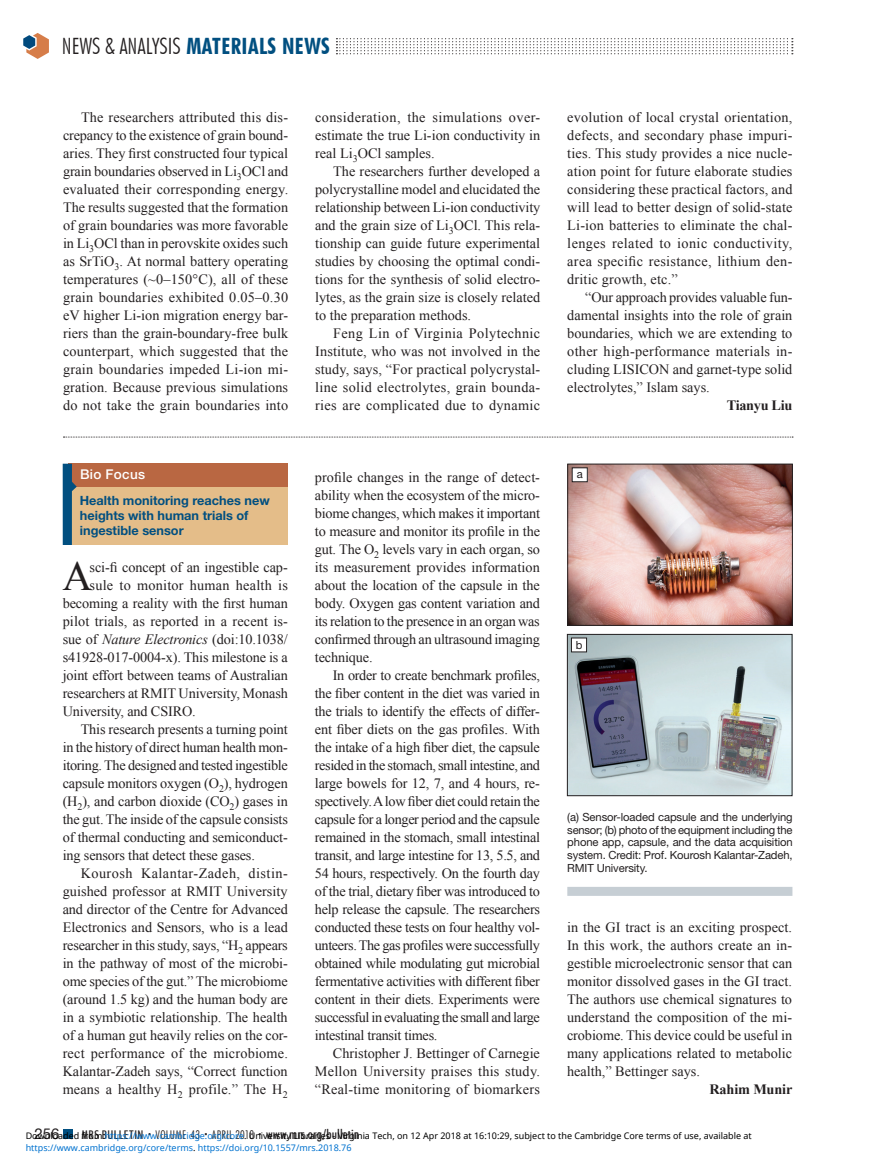
<style>
.page{position:relative;width:878px;height:1175px;background:#fff}
.page>*{position:absolute;margin:0;border:0;box-sizing:border-box;transform-origin:0 0}
.Drop_Cap{font:41.4px "Times New Roman";color:#231f20}
.t1{font:300 condensed 22.5px "Futura BT";color:#231f20}
.t2{font:15px "Helvetica Neue LT Std";color:#231f20}
.Body_Text_9_5_x_12_F{font:14.25px/18px "Times New Roman";color:#231f20;text-align:justify}
.Drop_Cap-2{font:14.25px "Times New Roman";letter-spacing:-.01em;color:#231f20}
.Drop_Cap-3{font:14.25px "Times New Roman";letter-spacing:.01em;color:#231f20}
.Drop_Cap-4{font:14.25px "Times New Roman";letter-spacing:.015em;color:#231f20}
.author{font:700 14.25px "Times New Roman";letter-spacing:-.01em;color:#231f20}
.t3{font:500 condensed 13.5px "Futura BT";letter-spacing:.01em;color:#231f20}
.FOCUS{font:500 13.5px "Helvetica Neue LT Std";letter-spacing:.02em;color:#fff}
.t4{font:700 12.75px/15px "Helvetica Neue LT Std";color:#014f80}
.Body_Text_9_5_x_12_F-2{font:11.25px/12.8px "Helvetica Neue LT Std";letter-spacing:-.01em;color:#231f20;text-align:justify}
.t5{font:9px "Noto Sans";color:#000}
.t6{font:9px "Noto Sans";color:#0172cf}
.s1{font-weight:700;color:#014f80}
.s2{font-style:italic}
.s3{font-size:12px}
.s4{font-weight:300;font-size:7.5px}
.s5{font-weight:300;font-size:12px}
.s6{color:#0172cf}
.s7{color:#000}
</style>
<div class="page">
<svg style="left:336px;top:38px;width:456px;height:16px"></svg>
<svg style="left:23px;top:33px;width:26px;height:26px"></svg>
<div style="left:64px;top:1130px;width:9px;height:8px;background:#014f80"></div>
<div style="left:65px;top:465px;width:223px;height:79px;background:#e4bd89"></div>
<div style="left:68px;top:464px;width:220px;height:23px;background:#b96742"></div>
<svg style="left:63px;top:464px;width:14px;height:81px"></svg>
<div style="left:567px;top:886px;width:225px;height:10px;background:#c6ced4"></div>
<img style="left:569px;top:466px;width:221px;height:158px">
<div style="left:567px;top:464px;width:225px;height:162px;border:1px solid #231f20"></div>
<img style="left:569px;top:636px;width:221px;height:158px">
<div style="left:567px;top:634px;width:225px;height:162px;border:1px solid #231f20"></div>
<svg style="left:63px;top:436px;width:730px;height:1px"></svg>
<div style="left:572px;top:468px;width:15px;height:14px;background:#fff"></div>
<div style="left:572px;top:467px;width:15px;height:15px;border:1px solid #231f20"></div>
<div style="left:571px;top:638px;width:15px;height:14px;background:#fff"></div>
<div style="left:571px;top:637px;width:16px;height:15px;border:1px solid #231f20"></div>
<h2 class="t1" style="left:62px;top:32px;width:269px">NEWS &amp; ANALYSIS <span class="s1">MATERIALS NEWS</span></h2>
<p class="Body_Text_9_5_x_12_F" style="left:63px;top:108px;width:227px;text-indent:18px">The researchers attributed this dis&shy;crepancy to the existence of grain bound&shy;aries. They first constructed four typical grain boundaries observed in Li<sub>3</sub>OCl and evaluated their corresponding energy.<br>The results suggested that the formation of grain boundaries was more favorable in Li<sub>3</sub>OCl than in perovskite oxides such as SrTiO<sub>3</sub>. At normal battery operating temperatures (~0–150°C), all of these grain boundaries exhibited 0.05–0.30 eV higher Li-ion migration energy bar&shy;riers than the grain-boundary-free bulk counterpart, which suggested that the grain boundaries impeded Li-ion mi&shy;gration. Because previous simulations do not take the grain boundaries into</p>
<p class="Body_Text_9_5_x_12_F" style="left:315px;top:108px;width:227px">consideration, the simulations over&shy;estimate the true Li-ion conductivity in real Li<sub>3</sub>OCl samples.</p>
<p class="Body_Text_9_5_x_12_F" style="left:315px;top:162px;width:227px;text-indent:18px">The researchers further developed a polycrystalline model and elucidated the relationship between Li-ion conductivity and the grain size of Li<sub>3</sub>OCl. This rela&shy;tionship can guide future experimental studies by choosing the optimal condi&shy;tions for the synthesis of solid electro&shy;lytes, as the grain size is closely related to the preparation methods.</p>
<p class="Body_Text_9_5_x_12_F" style="left:315px;top:324px;width:226px;text-indent:18px">Feng Lin of Virginia Polytechnic Institute, who was not involved in the study, says, “For practical polycrystal&shy;line solid electrolytes, grain bounda&shy;ries are complicated due to dynamic</p>
<p class="FOCUS" style="left:80px;top:466px;width:66px">Bio Focus</p>
<p class="t4" style="left:80px;top:492px;width:191px">Health monitoring reaches new heights with human trials of ingestible sensor</p>
<p class="Drop_Cap" style="left:62px;top:548px;width:31px">A</p>
<p class="Drop_Cap-2" style="left:90px;top:557px;width:200px">sci-fi concept of an ingestible cap-</p>
<p class="Drop_Cap-4" style="left:90px;top:575px;width:200px">sule to monitor human health is</p>
<p class="Drop_Cap-2" style="left:63px;top:593px;width:226px">becoming a reality with the first human</p>
<p class="Drop_Cap-3" style="left:63px;top:611px;width:227px">pilot trials, as reported in a recent is-</p>
<p class="Drop_Cap-2" style="left:63px;top:629px;width:227px">sue of <span class="s2">Nature Electronics</span> (doi:10.1038/</p>
<p class="Drop_Cap-2" style="left:63px;top:647px;width:227px">s41928-017-0004-x). This milestone is a</p>
<p class="Drop_Cap-2" style="left:63px;top:665px;width:227px">joint effort between teams of Australian</p>
<p class="Drop_Cap-2" style="left:63px;top:683px;width:227px">researchers at RMIT University, Monash</p>
<p class="Drop_Cap-2" style="left:63px;top:701px;width:135px">University, and CSIRO.</p>
<p class="Body_Text_9_5_x_12_F" style="left:63px;top:720px;width:227px;text-indent:18px">This research presents a turning point in the history of direct human health mon&shy;itoring. The designed and tested ingestible capsule monitors oxygen (O<sub>2</sub>), hydrogen (H<sub>2</sub>), and carbon dioxide (CO<sub>2</sub>) gases in the gut. The inside of the capsule consists of thermal conducting and semiconduct&shy;ing sensors that detect these gases.</p>
<p class="Body_Text_9_5_x_12_F" style="left:63px;top:864px;width:227px;text-indent:18px">Kourosh Kalantar-Zadeh, distin&shy;guished professor at RMIT University and director of the Centre for Advanced Electronics and Sensors, who is a lead researcher in this study, says, “H<sub>2</sub> appears in the pathway of most of the microbi&shy;ome species of the gut.” The microbiome (around 1.5 kg) and the human body are in a symbiotic relationship. The health of a human gut heavily relies on the cor&shy;rect performance of the microbiome.<br>Kalantar-Zadeh says, “Correct function means a healthy H<sub>2</sub> profile.” The H<sub>2</sub></p>
<p class="Body_Text_9_5_x_12_F" style="left:315px;top:468px;width:227px">profile changes in the range of detect&shy;ability when the ecosystem of the micro&shy;biome changes, which makes it important to measure and monitor its profile in the gut. The O<sub>2</sub> levels vary in each organ, so its measurement provides information about the location of the capsule in the body. Oxygen gas content variation and its relation to the presence in an organ was confirmed through an ultrasound imaging technique.</p>
<p class="Body_Text_9_5_x_12_F" style="left:315px;top:666px;width:227px;text-indent:18px">In order to create benchmark profiles, the fiber content in the diet was varied in the trials to identify the effects of differ&shy;ent fiber diets on the gas profiles. With the intake of a high fiber diet, the capsule resided in the stomach, small intestine, and large bowels for 12, 7, and 4 hours, re&shy;spectively. A low fiber diet could retain the capsule for a longer period and the capsule remained in the stomach, small intestinal transit, and large intestine for 13, 5.5, and 54 hours, respectively. On the fourth day of the trial, dietary fiber was introduced to help release the capsule. The researchers conducted these tests on four healthy vol&shy;unteers. The gas profiles were successfully obtained while modulating gut microbial fermentative activities with different fiber content in their diets. Experiments were successful in evaluating the small and large intestinal transit times.</p>
<p class="Body_Text_9_5_x_12_F" style="left:315px;top:1044px;width:227px;text-indent:18px">Christopher J. Bettinger of Carnegie Mellon University praises this study. “Real-time monitoring of biomarkers</p>
<p class="Body_Text_9_5_x_12_F" style="left:567px;top:108px;width:227px">evolution of local crystal orientation, defects, and secondary phase impuri&shy;ties. This study provides a nice nucle&shy;ation point for future elaborate studies considering these practical factors, and will lead to better design of solid-state Li-ion batteries to eliminate the chal&shy;lenges related to ionic conductivity, area specific resistance, lithium den&shy;dritic growth, etc.”</p>
<p class="Body_Text_9_5_x_12_F" style="left:567px;top:288px;width:227px;text-indent:18px">“Our approach provides valuable fun&shy;damental insights into the role of grain boundaries, which we are extending to other high-performance materials in&shy;cluding LISICON and garnet-type solid electrolytes,” Islam says.</p>
<p class="author" style="left:726px;top:395px;width:67px">Tianyu Liu</p>
<p class="Body_Text_9_5_x_12_F-2" style="left:576px;top:467px;width:8px">a</p>
<p class="Body_Text_9_5_x_12_F-2" style="left:575px;top:638px;width:8px">b</p>
<p class="Body_Text_9_5_x_12_F-2" style="left:567px;top:810px;width:227px">(a) Sensor-loaded capsule and the underlying sensor; (b) photo of the equipment including the phone app, capsule, and the data acquisition system. Credit: Prof. Kourosh Kalantar-Zadeh, RMIT University.</p>
<p class="Body_Text_9_5_x_12_F" style="left:567px;top:918px;width:227px">in the GI tract is an exciting prospect.<br>In this work, the authors create an in&shy;gestible microelectronic sensor that can monitor dissolved gases in the GI tract.<br>The authors use chemical signatures to understand the composition of the mi&shy;crobiome. This device could be useful in many applications related to metabolic health,” Bettinger says.</p>
<p class="author" style="left:709px;top:1079px;width:84px">Rahim Munir</p>
<p class="t2" style="left:34px;top:1124px;width:27px">256</p>
<p class="t3" style="left:81px;top:1126px;width:279px"><span class="s3">MRS BULLETIN</span> <span class="s4">•</span> <span class="s5">VOLUME 43</span> <span class="s4">•</span> <span class="s5">APRIL 2018</span> <span class="s4">•</span> www.mrs.org/bulletin</p>
<p class="t5" style="left:26px;top:1129px;width:727px">Downloaded from <span class="s6">https://www.cambridge.org/core</span>. University Libraries - Virginia Tech, on 12 Apr 2018 at 16:10:29, subject to the Cambridge Core terms of use, available at</p>
<p class="t6" style="left:26px;top:1141px;width:327px">https://www.cambridge.org/core/terms<span class="s7">.</span> https://doi.org/10.1557/mrs.2018.76</p>
</div>
